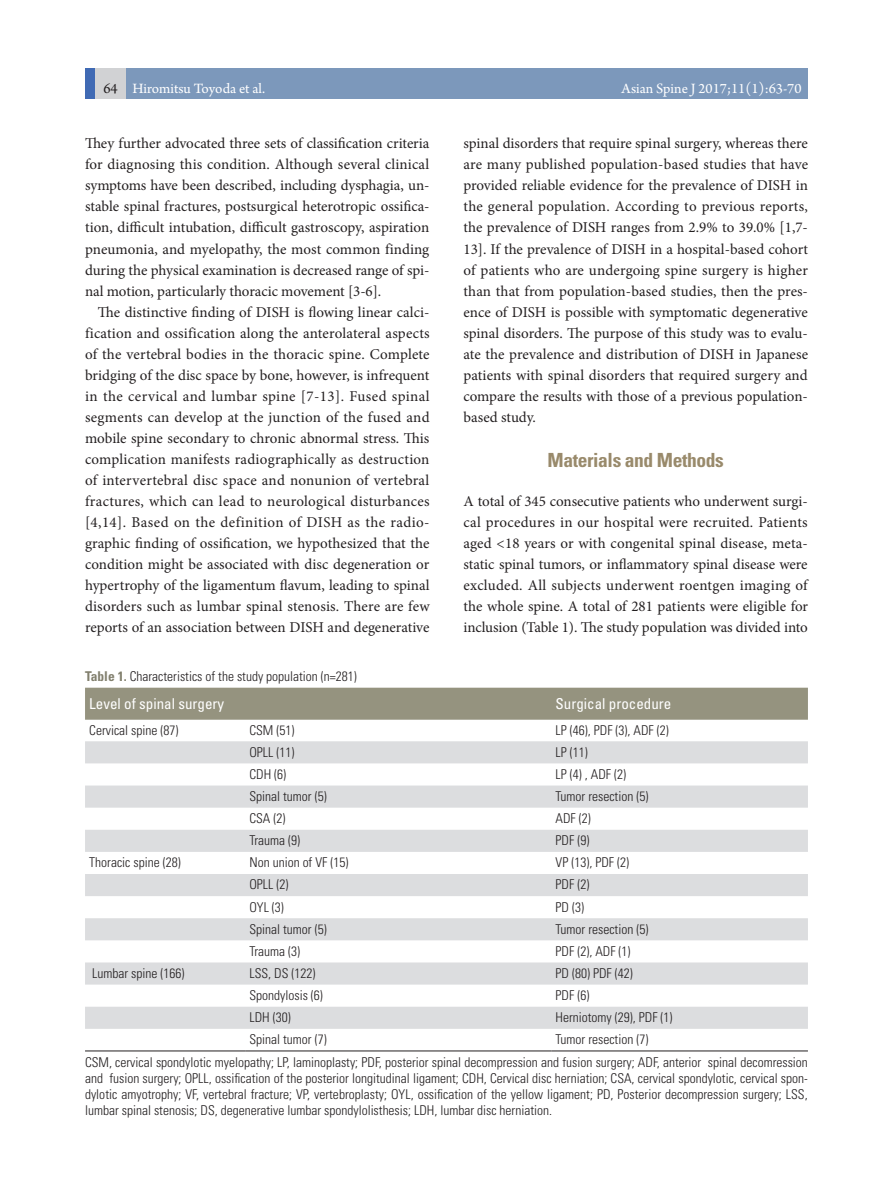
<style>
.page{position:relative;width:893px;height:1191px;background:#fff}
.page>*{position:absolute;margin:0;border:0;box-sizing:border-box;transform-origin:0 0}
.본문_대제목{font:700 condensed 19.5px "Univers LT Std";letter-spacing:-.02em;color:#998a6b}
.본문_내용{font:15px/21px "Minion Pro";color:#231f20;text-align:justify}
.본문_내용_첫문단{font:15px/21px "Minion Pro";letter-spacing:-.005em;color:#231f20;text-align:justify}
.t1{font:15px "Arno Pro";color:#fff}
.표_머리행{font:condensed 15px "Univers LT Std";color:#fff}
.t2{font:15px "Arno Pro";color:#231f20}
.표_그림설명{font:300 condensed 13.5px/16.2px "Univers LT Std";color:#231f20;text-align:justify}
.표_본문{font:300 condensed 13.5px "Univers LT Std";color:#231f20}
.표_왼쪽행{font:300 condensed 13.5px "Univers LT Std";color:#231f20}
.s1{font-weight:700;color:#82806e}
</style>
<div class="page">
<div style="left:85px;top:68px;width:58px;height:31px;background:#d1d2d4"></div>
<div style="left:126px;top:68px;width:682px;height:31px;background:#7c98bb"></div>
<div style="left:85px;top:68px;width:10px;height:31px;background:#406ab4"></div>
<div style="left:85px;top:687px;width:723px;height:32px;background:#95937f"></div>
<svg style="left:85px;top:741px;width:723px;height:287px;fill:#dcdddf"></svg>
<hr style="left:85px;top:1050px;width:160px;height:1px;background:#231f20">
<hr style="left:245px;top:1050px;width:306px;height:1px;background:#231f20">
<hr style="left:551px;top:1050px;width:257px;height:1px;background:#231f20">
<p class="t2" style="left:103px;top:80px;width:16px">64</p>
<p class="t1" style="left:133px;top:80px;width:134px">Hiromitsu Toyoda et al.</p>
<p class="t1" style="left:621px;top:80px;width:182px">Asian Spine J 2017;11(1):63-70</p>
<p class="본문_내용_첫문단" style="left:85px;top:133px;width:346px">They further advocated three sets of classification criteria for diagnosing this condition. Although several clinical symptoms have been described, including dysphagia, un&shy;stable spinal fractures, postsurgical heterotropic ossifica&shy;tion, difficult intubation, difficult gastroscopy, aspiration pneumonia, and myelopathy, the most common finding during the physical examination is decreased range of spi&shy;nal motion, particularly thoracic movement [3-6].</p>
<p class="본문_내용" style="left:85px;top:301px;width:346px;text-indent:13px">The distinctive finding of DISH is flowing linear calci&shy;fication and ossification along the anterolateral aspects of the vertebral bodies in the thoracic spine. Complete bridging of the disc space by bone, however, is infrequent in the cervical and lumbar spine [7-13]. Fused spinal segments can develop at the junction of the fused and mobile spine secondary to chronic abnormal stress. This complication manifests radiographically as destruction of intervertebral disc space and nonunion of vertebral fractures, which can lead to neurological disturbances [4,14]. Based on the definition of DISH as the radio&shy;graphic finding of ossification, we hypothesized that the condition might be associated with disc degeneration or hypertrophy of the ligamentum flavum, leading to spinal disorders such as lumbar spinal stenosis. There are few reports of an association between DISH and degenerative</p>
<p class="본문_내용" style="left:463px;top:133px;width:346px">spinal disorders that require spinal surgery, whereas there are many published population-based studies that have provided reliable evidence for the prevalence of DISH in the general population. According to previous reports, the prevalence of DISH ranges from 2.9% to 39.0% [1,7- 13]. If the prevalence of DISH in a hospital-based cohort of patients who are undergoing spine surgery is higher than that from population-based studies, then the pres&shy;ence of DISH is possible with symptomatic degenerative spinal disorders. The purpose of this study was to evalu&shy;ate the prevalence and distribution of DISH in Japanese patients with spinal disorders that required surgery and compare the results with those of a previous population&shy;based study.</p>
<p class="본문_대제목" style="left:548px;top:448px;width:178px">Materials and Methods</p>
<p class="본문_내용_첫문단" style="left:463px;top:490px;width:346px">A total of 345 consecutive patients who underwent surgi&shy;cal procedures in our hospital were recruited. Patients aged &lt;18 years or with congenital spinal disease, meta&shy;static spinal tumors, or inflammatory spinal disease were excluded. All subjects underwent roentgen imaging of the whole spine. A total of 281 patients were eligible for inclusion (Table 1). The study population was divided into</p>
<p class="표_그림설명" style="left:85px;top:668px;width:273px"><span class="s1">Table 1.</span> Characteristics of the study population (n=281)</p>
<p class="표_머리행" style="left:89px;top:694px;width:136px">Level of spinal surgery</p>
<p class="표_머리행" style="left:556px;top:694px;width:117px">Surgical procedure</p>
<p class="표_왼쪽행" style="left:89px;top:722px;width:91px">Cervical spine (87)</p>
<p class="표_본문" style="left:249px;top:722px;width:46px">CSM (51)</p>
<p class="표_본문" style="left:556px;top:722px;width:115px">LP (46), PDF (3), ADF (2)</p>
<p class="표_본문" style="left:249px;top:744px;width:46px">OPLL (11)</p>
<p class="표_본문" style="left:556px;top:744px;width:34px">LP (11)</p>
<p class="표_본문" style="left:249px;top:766px;width:38px">CDH (6)</p>
<p class="표_본문" style="left:556px;top:766px;width:72px">LP (4) , ADF (2)</p>
<p class="표_본문" style="left:249px;top:788px;width:79px">Spinal tumor (5)</p>
<p class="표_본문" style="left:556px;top:788px;width:94px">Tumor resection (5)</p>
<p class="표_본문" style="left:249px;top:810px;width:37px">CSA (2)</p>
<p class="표_본문" style="left:556px;top:810px;width:37px">ADF (2)</p>
<p class="표_본문" style="left:249px;top:832px;width:52px">Trauma (9)</p>
<p class="표_본문" style="left:556px;top:832px;width:35px">PDF (9)</p>
<p class="표_왼쪽행" style="left:89px;top:854px;width:93px">Thoracic spine (28)</p>
<p class="표_본문" style="left:249px;top:854px;width:100px">Non union of VF (15)</p>
<p class="표_본문" style="left:556px;top:854px;width:75px">VP (13), PDF (2)</p>
<p class="표_본문" style="left:249px;top:876px;width:40px">OPLL (2)</p>
<p class="표_본문" style="left:556px;top:876px;width:35px">PDF (2)</p>
<p class="표_본문" style="left:249px;top:898px;width:36px">OYL (3)</p>
<p class="표_본문" style="left:556px;top:898px;width:30px">PD (3)</p>
<p class="표_본문" style="left:249px;top:920px;width:79px">Spinal tumor (5)</p>
<p class="표_본문" style="left:556px;top:920px;width:94px">Tumor resection (5)</p>
<p class="표_본문" style="left:249px;top:943px;width:52px">Trauma (3)</p>
<p class="표_본문" style="left:556px;top:943px;width:76px">PDF (2), ADF (1)</p>
<p class="표_왼쪽행" style="left:92px;top:965px;width:94px">Lumbar spine (166)</p>
<p class="표_본문" style="left:249px;top:965px;width:67px">LSS, DS (122)</p>
<p class="표_본문" style="left:556px;top:965px;width:79px">PD (80) PDF (42)</p>
<p class="표_본문" style="left:249px;top:987px;width:75px">Spondylosis (6)</p>
<p class="표_본문" style="left:556px;top:987px;width:35px">PDF (6)</p>
<p class="표_본문" style="left:249px;top:1009px;width:43px">LDH (30)</p>
<p class="표_본문" style="left:556px;top:1009px;width:118px">Herniotomy (29), PDF (1)</p>
<p class="표_본문" style="left:249px;top:1031px;width:79px">Spinal tumor (7)</p>
<p class="표_본문" style="left:556px;top:1031px;width:94px">Tumor resection (7)</p>
<p class="표_그림설명" style="left:85px;top:1053px;width:724px">CSM, cervical spondylotic myelopathy; LP, laminoplasty; PDF, posterior spinal decompression and fusion surgery; ADF, anterior spinal decomression and fusion surgery; OPLL, ossification of the posterior longitudinal ligament; CDH, Cervical disc herniation; CSA, cervical spondylotic, cervical spon&shy;dylotic amyotrophy; VF, vertebral fracture; VP, vertebroplasty; OYL, ossification of the yellow ligament; PD, Posterior decompression surgery; LSS, lumbar spinal stenosis; DS, degenerative lumbar spondylolisthesis; LDH, lumbar disc herniation.</p>
</div>
